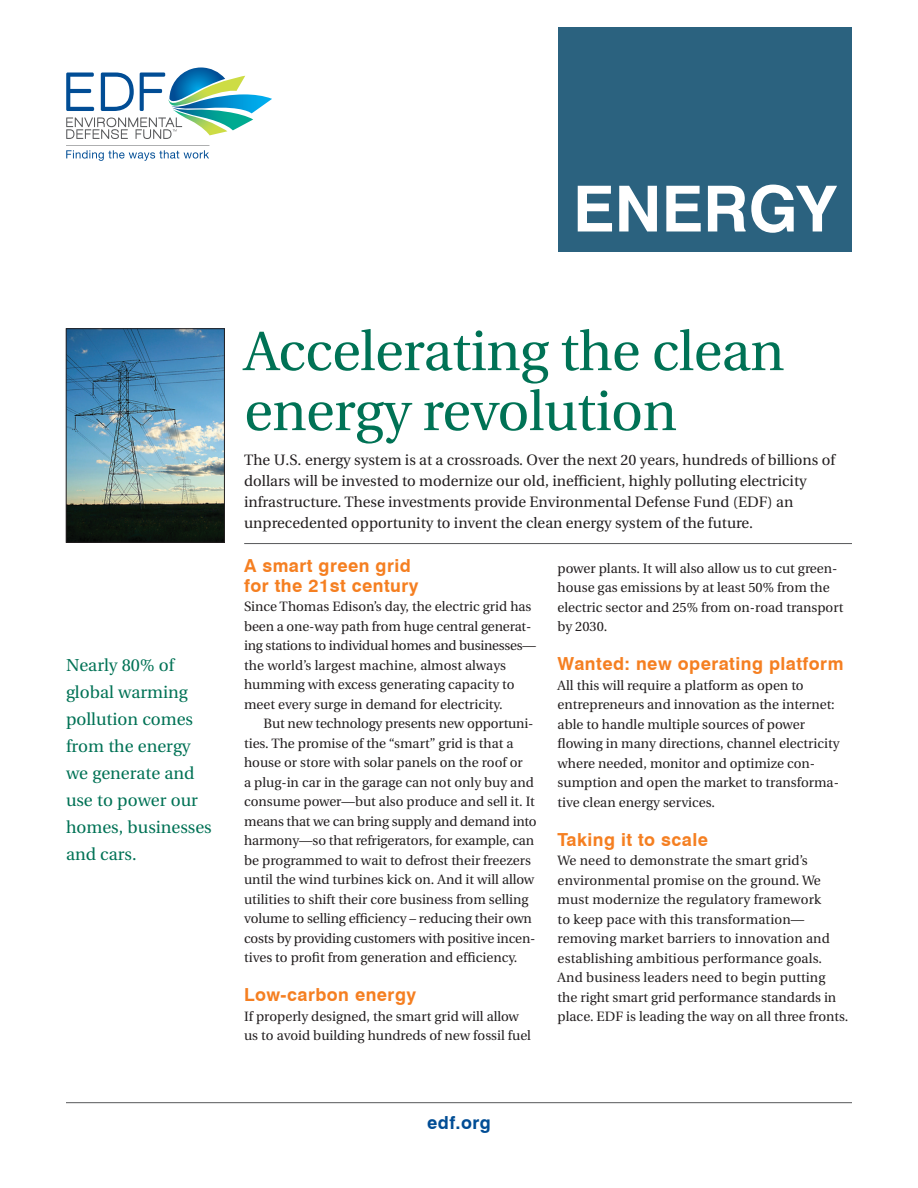
<style>
.page{position:relative;width:918px;height:1188px;background:#fff}
.page>*{position:absolute;margin:0;border:0;box-sizing:border-box;transform-origin:0 0}
.t1{font:700 63.6px "Swiss 721 BT";color:#fff}
.t2{font:55.5px/60px "Utopia";letter-spacing:-.01em;color:#007255}
.t3{font:700 18px/19.5px "Swiss 721 BT";letter-spacing:.025em;color:#f57f21}
.t4{font:700 18px "Swiss 721 BT";color:#014d95}
.t5{font:17.25px/27px "Utopia";color:#007255}
.t6{font:15px/21px "Utopia";color:#231f20}
.t7{font:13.5px/19.5px "Utopia";color:#231f20}
</style>
<div class="page">
<svg style="left:66px;top:145px;width:144px;height:16px"></svg>
<svg style="left:66px;top:68px;width:206px;height:71px"></svg>
<div style="left:558px;top:27px;width:294px;height:224px;background:#2b627f"></div>
<hr style="left:66px;top:1102px;width:786px;height:1px;background:#57585a">
<hr style="left:244px;top:543px;width:608px;height:1px;background:#57585a">
<img style="left:68px;top:330px;width:155px;height:211px">
<div style="left:66px;top:328px;width:159px;height:215px;border:1px solid #231f20"></div>
<h1 class="t1" style="left:573px;top:170px;width:265px">Energy</h1>
<p class="t5" style="left:66px;top:652px;width:147px">Nearly 80% of global warming pollution comes from the energy we generate and use to power our homes, businesses and cars.</p>
<h2 class="t2" style="left:244px;top:322px;width:542px">Accelerating the clean energy revolution</h2>
<p class="t6" style="left:244px;top:449px;width:593px">The U.S. energy system is at a crossroads. Over the next 20 years, hundreds of billions of dollars will be invested to modernize our old, inefficient, highly polluting electricity infrastructure. These investments provide Environmental Defense Fund (EDF) an unprecedented opportunity to invent the clean energy system of the future.</p>
<h3 class="t3" style="left:244px;top:556px;width:176px">A smart green grid for the 21st century</h3>
<p class="t7" style="left:244px;top:597px;width:293px">Since Thomas Edison’s day, the electric grid has been a one-way path from huge central generat&shy;ing stations to individual homes and businesses— the world’s largest machine, almost always humming with excess generating capacity to meet every surge in demand for electricity.</p>
<p class="t7" style="left:244px;top:714px;width:294px;text-indent:19px">But new technology presents new opportuni&shy;ties. The promise of the “smart” grid is that a house or store with solar panels on the roof or<br>a plug-in car in the garage can not only buy and consume power—but also produce and sell it. It means that we can bring supply and demand into harmony—so that refrigerators, for example, can be programmed to wait to defrost their freezers until the wind turbines kick on. And it will allow utilities to shift their core business from selling volume to selling efficiency – reducing their own costs by providing customers with positive incen&shy;tives to profit from generation and efficiency.</p>
<h3 class="t3" style="left:244px;top:985px;width:173px">Low-carbon energy</h3>
<p class="t7" style="left:244px;top:1007px;width:288px">If properly designed, the smart grid will allow us to avoid building hundreds of new fossil fuel</p>
<p class="t7" style="left:558px;top:559px;width:287px">power plants. It will also allow us to cut green&shy;house gas emissions by at least 50% from the electric sector and 25% from on-road transport by 2030.</p>
<h3 class="t3" style="left:558px;top:654px;width:287px">Wanted: new operating platform</h3>
<p class="t7" style="left:558px;top:676px;width:283px">All this will require a platform as open to entrepreneurs and innovation as the internet: able to handle multiple sources of power flowing in many directions, channel electricity where needed, monitor and optimize con&shy;sumption and open the market to transforma&shy;tive clean energy services.</p>
<h3 class="t3" style="left:558px;top:829px;width:152px">Taking it to scale</h3>
<p class="t7" style="left:558px;top:851px;width:292px">We need to demonstrate the smart grid’s environmental promise on the ground. We must modernize the regulatory framework<br>to keep pace with this transformation— removing market barriers to innovation and establishing ambitious performance goals.<br>And business leaders need to begin putting the right smart grid performance standards in place. EDF is leading the way on all three fronts.</p>
<h3 class="t4" style="left:427px;top:1112px;width:65px">edf.org</h3>
</div>
